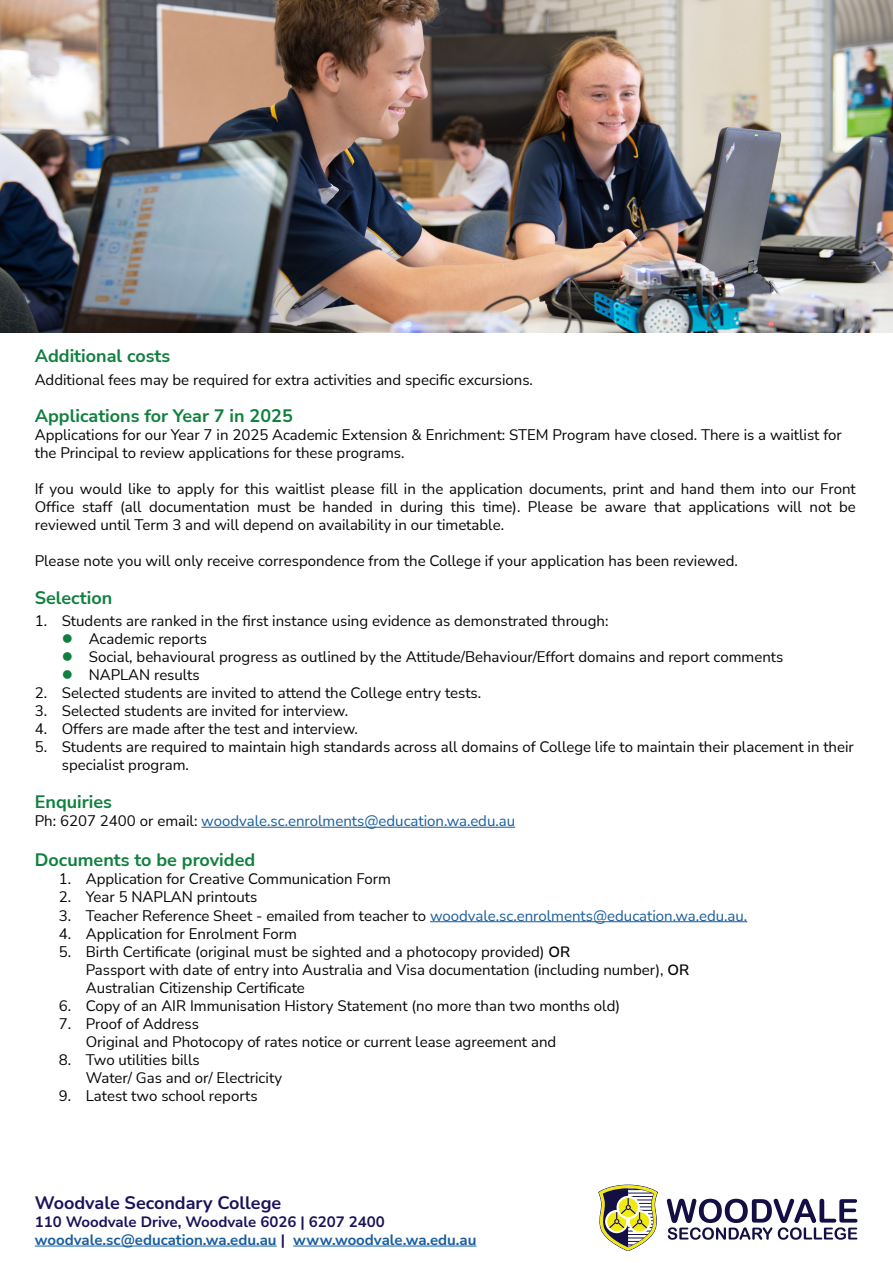
<style>
.page{position:relative;width:893px;height:1263px;background:#fff}
.page>*{position:absolute;margin:0;border:0;box-sizing:border-box;transform-origin:0 0}
.t1{font:700 18px "Nunito Sans";color:#10803f}
.t2{font:700 18px "Nunito Sans";color:#1a125a}
.t3{font:15px/18px "Nunito Sans";color:#050505}
.t4{font:15px "Nunito Sans";color:#175d9e}
.t5{font:700 15px "Nunito Sans";color:#175d9e}
.t6{font:700 15px "Nunito Sans";color:#1a125a}
.s1{color:#050505}
.s2{color:#175d9e}
.s3{font-weight:600}
.s4{color:#1a125a}
</style>
<div class="page">
<svg style="left:598px;top:1184px;width:60px;height:67px"></svg>
<svg style="left:667px;top:1199px;width:190px;height:41px"></svg>
<hr style="left:35px;top:1246px;width:242px;height:1px;background:#175d9e">
<hr style="left:293px;top:1246px;width:183px;height:1px;background:#175d9e">
<hr style="left:201px;top:827px;width:314px;height:1px;background:#175d9e">
<hr style="left:430px;top:921px;width:317px;height:1px;background:#175d9e">
<img style="left:0;top:0;width:893px;height:333px">
<p class="t1" style="left:35px;top:343px;width:137px">Additional costs</p>
<p class="t3" style="left:35px;top:370px;width:500px">Additional fees may be required for extra activities and specific excursions.</p>
<p class="t1" style="left:35px;top:403px;width:260px">Applications for Year 7 in 2025</p>
<p class="t3" style="left:35px;top:426px;width:809px">Applications for our Year 7 in 2025 Academic Extension &amp; Enrichment: STEM Program have closed. There is a waitlist for the Principal to review applications for these programs.</p>
<p class="t3" style="left:35px;top:480px;width:822px;text-align:justify">If you would like to apply for this waitlist please fill in the application documents, print and hand them into our Front Office staff (all documentation must be handed in during this time). Please be aware that applications will not be reviewed until Term 3 and will depend on availability in our timetable.</p>
<p class="t3" style="left:35px;top:552px;width:705px">Please note you will only receive correspondence from the College if your application has been reviewed.</p>
<p class="t1" style="left:35px;top:585px;width:79px">Selection</p>
<p class="t3" style="left:35px;top:612px;width:575px">1. Students are ranked in the first instance using evidence as demonstrated through:</p>
<p class="t3" style="left:89px;top:630px;width:120px">Academic reports</p>
<p class="t3" style="left:89px;top:648px;width:696px">Social, behavioural progress as outlined by the Attitude/Behaviour/Effort domains and report comments</p>
<p class="t3" style="left:89px;top:666px;width:112px">NAPLAN results</p>
<p class="t3" style="left:35px;top:684px;width:448px">2. Selected students are invited to attend the College entry tests.</p>
<p class="t3" style="left:35px;top:702px;width:315px">3. Selected students are invited for interview.</p>
<p class="t3" style="left:35px;top:720px;width:325px">4. Offers are made after the test and interview.</p>
<p class="t3" style="left:62px;top:738px;width:794px;text-indent:-27px">5. Students are required to maintain high standards across all domains of College life to maintain their placement in their specialist program.</p>
<p class="t1" style="left:35px;top:789px;width:79px">Enquiries</p>
<p class="t4" style="left:35px;top:810px;width:482px"><span class="s1">Ph: 6207 2400 or email:</span> woodvale.sc.enrolments@education.wa.edu.au</p>
<p class="t1" style="left:35px;top:847px;width:222px">Documents to be provided</p>
<p class="t3" style="left:59px;top:870px;width:334px">1. Application for Creative Communication Form</p>
<p class="t3" style="left:59px;top:888px;width:200px">2. Year 5 NAPLAN printouts</p>
<p class="t3" style="left:59px;top:906px;width:690px">3. Teacher Reference Sheet - emailed from teacher to <span class="s2">woodvale.sc.enrolments@education.wa.edu.au.</span></p>
<p class="t3" style="left:59px;top:924px;width:240px">4. Application for Enrolment Form</p>
<p class="t3" style="left:86px;top:942px;width:605px;text-indent:-27px">5. Birth Certificate (original must be sighted and a photocopy provided) <span class="s3">OR<br></span>Passport with date of entry into Australia and Visa documentation (including number), <span class="s3">OR<br></span>Australian Citizenship Certificate</p>
<p class="t3" style="left:59px;top:996px;width:563px">6. Copy of an AIR Immunisation History Statement (no more than two months old)</p>
<p class="t3" style="left:86px;top:1014px;width:472px;text-indent:-27px">7. Proof of Address<br>Original and Photocopy of rates notice or current lease agreement and</p>
<p class="t3" style="left:86px;top:1050px;width:198px;text-indent:-27px">8. Two utilities bills<br>Water/ Gas and or/ Electricity</p>
<p class="t3" style="left:59px;top:1086px;width:200px">9. Latest two school reports</p>
<p class="t2" style="left:35px;top:1190px;width:248px">Woodvale Secondary College</p>
<p class="t6" style="left:35px;top:1211px;width:352px">110 Woodvale Drive, Woodvale 6026 | 6207 2400</p>
<p class="t5" style="left:35px;top:1229px;width:443px">woodvale.sc@education.wa.edu.au <span class="s4">|</span> www.woodvale.wa.edu.au</p>
</div>
